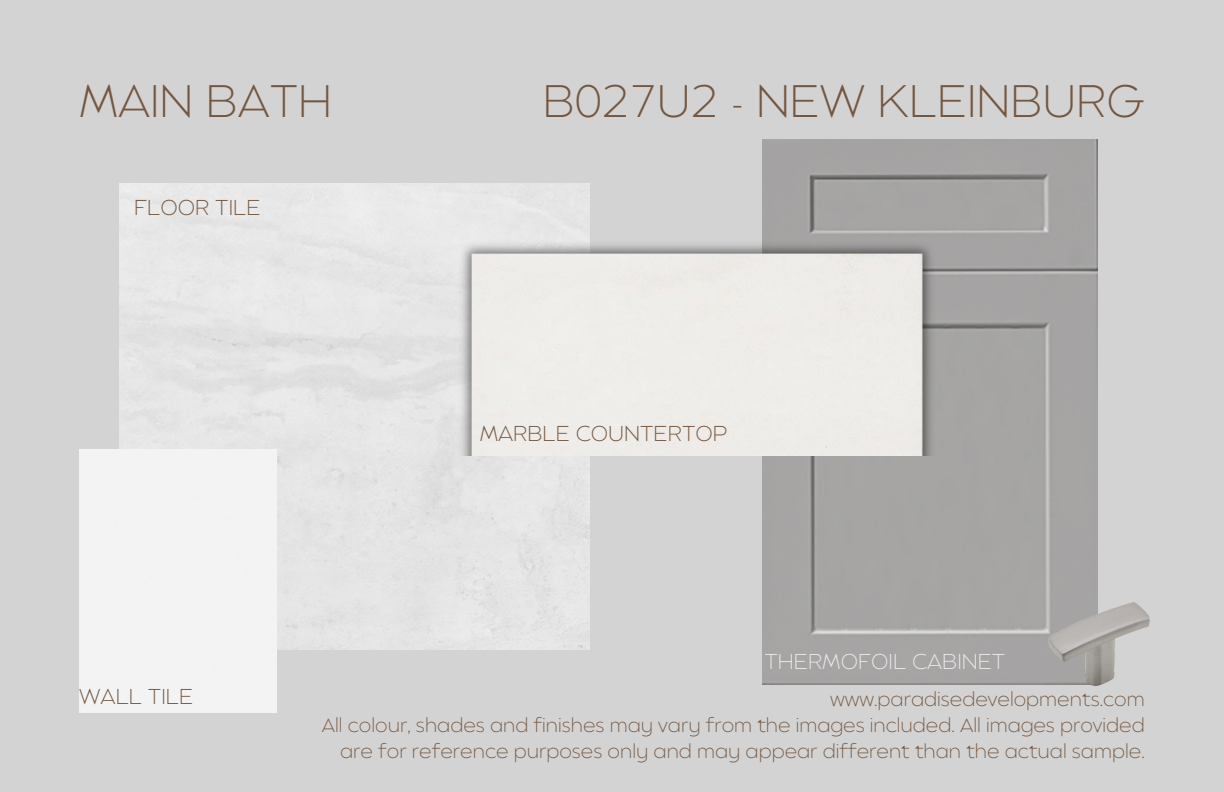
<style>
.page{position:relative;width:1224px;height:792px;background:#d3d3d3}
.page>*{position:absolute;margin:0;border:0;box-sizing:border-box;transform-origin:0 0}
.t1{font:200 45.5px "Balgin";color:#745740}
.t2{font:200 21.5px "Balgin";color:#745740}
.t3{font:200 21.5px "Balgin";color:#eaeaea}
.t4{font:200 19px/26.2px "Balgin";color:#745740;text-align:right}
</style>
<div class="page">
<div style="left:120px;top:184px;width:469px;height:466px;background:#e6e6e6"></div>
<div style="left:762px;top:140px;width:336px;height:544px;background:#a5a4a3"></div>
<div style="left:79px;top:450px;width:197px;height:263px;background:#f3f3f3"></div>
<img style="left:1029px;top:576px;width:121px;height:110px">
<img style="left:455px;top:237px;width:485px;height:219px">
<p class="t1" style="left:79px;top:83px;width:254px">MAIN BATH</p>
<p class="t1" style="left:543px;top:83px;width:604px">B027U2 - NEW KLEINBURG</p>
<p class="t2" style="left:134px;top:199px;width:128px">FLOOR TILE</p>
<p class="t2" style="left:480px;top:425px;width:249px">MARBLE COUNTERTOP</p>
<p class="t2" style="left:79px;top:688px;width:115px">WALL TILE</p>
<p class="t3" style="left:765px;top:653px;width:242px">THERMOFOIL CABINET</p>
<p class="t4" style="left:830px;top:688px;width:316px">www.paradisedevelopments.com</p>
<p class="t4" style="left:322px;top:714px;width:824px">All colour, shades and finishes may vary from the images included. All images provided are for reference purposes only and may appear different than the actual sample.</p>
</div>
